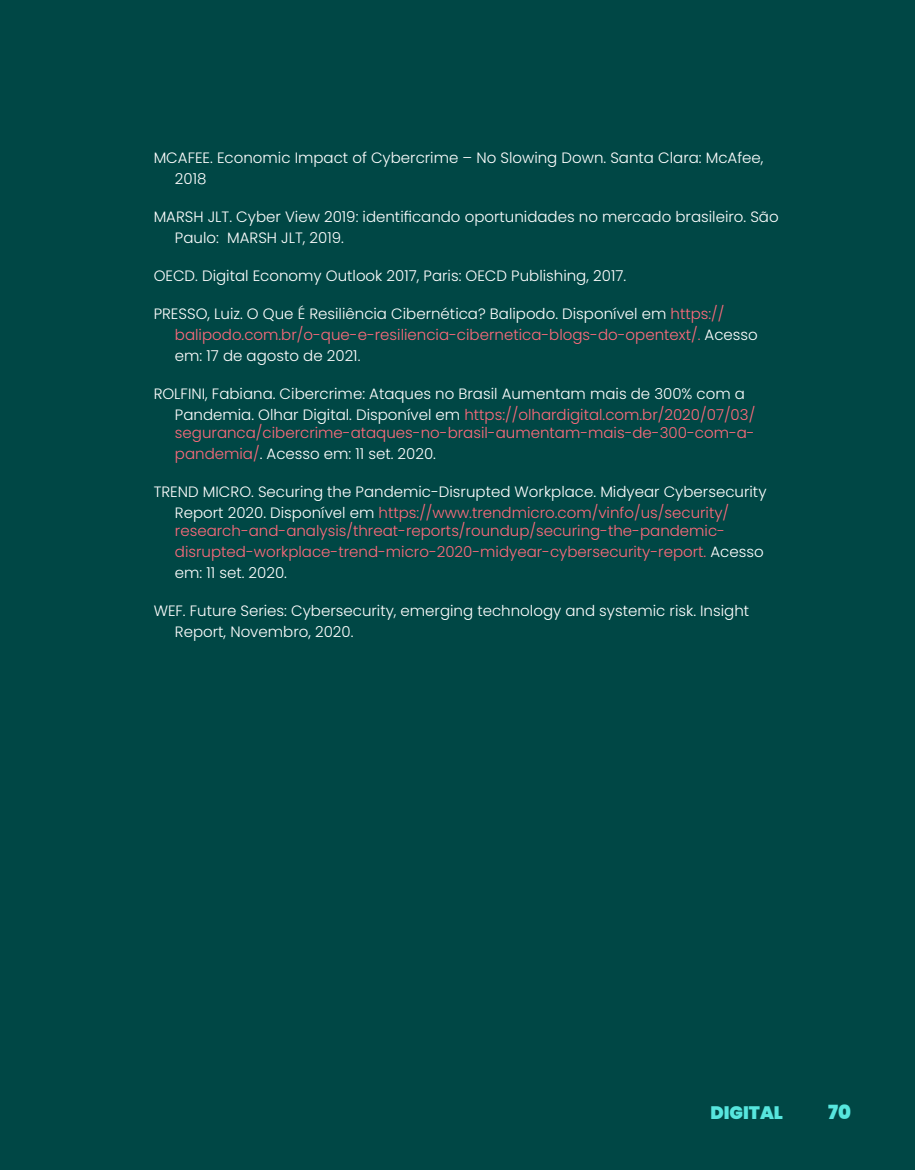
<style>
.page{position:relative;width:915px;height:1170px;background:#fff}
.page>*{position:absolute;margin:0;border:0;box-sizing:border-box;transform-origin:0 0}
.t1{font:900 19.5px "Poppins";color:#57e6de}
.t2{font:900 18px "Poppins";color:#57e6de}
.t3{font:300 15px/21px "Poppins";color:#fff}
.t4{font:300 15px/21px "Poppins";color:#ff6b7c}
.s1{color:#ff6b7c}
.s2{color:#fff}
</style>
<div class="page">
<div style="left:0;top:0;width:914px;height:1169px;background:#004745"></div>
<p class="t3" style="left:175px;top:147px;width:590px;text-indent:-21px">MCAFEE. Economic Impact of Cybercrime – No Slowing Down. Santa Clara: McAfee,<br>2018</p>
<p class="t3" style="left:175px;top:206px;width:605px;text-indent:-21px">MARSH JLT. Cyber View 2019: identificando oportunidades no mercado brasileiro. São<br>Paulo: MARSH JLT, 2019.</p>
<p class="t3" style="left:154px;top:265px;width:474px">OECD. Digital Economy Outlook 2017, Paris: OECD Publishing, 2017.</p>
<p class="t3" style="left:175px;top:303px;width:584px;text-indent:-21px">PRESSO, Luiz. O Que É Resiliência Cibernética? Balipodo. Disponível em <span class="s1">https:// balipodo.com.br/o-que-e-resiliencia-cibernetica-blogs-do-opentext/.</span> Acesso em: 17 de agosto de 2021.</p>
<p class="t3" style="left:175px;top:383px;width:581px;text-indent:-21px">ROLFINI, Fabiana. Cibercrime: Ataques no Brasil Aumentam mais de 300% com a<br>Pandemia. Olhar Digital. Disponível em <span class="s1">https://olhardigital.com.br/2020/07/03/</span></p>
<p class="t4" style="left:175px;top:422px;width:581px">seguranca/cibercrime-ataques-no-brasil-aumentam-mais-de-300-com-a&shy;pandemia/<span class="s2">. Acesso em: 11 set. 2020.</span></p>
<p class="t3" style="left:175px;top:481px;width:593px;text-indent:-21px">TREND MICRO. Securing the Pandemic-Disrupted Workplace. Midyear Cybersecurity<br>Report 2020. Disponível em <span class="s1">https://www.trendmicro.com/vinfo/us/security/</span></p>
<p class="t4" style="left:175px;top:520px;width:590px">research-and-analysis/threat-reports/roundup/securing-the-pandemic&shy;disrupted-workplace-trend-micro-2020-midyear-cybersecurity-report. <span class="s2">Acesso em: 11 set. 2020.</span></p>
<p class="t3" style="left:175px;top:600px;width:575px;text-indent:-21px">WEF. Future Series: Cybersecurity, emerging technology and systemic risk. Insight<br>Report, Novembro, 2020.</p>
<p class="t2" style="left:710px;top:1102px;width:74px">DIGITAL</p>
<h1 class="t1" style="left:828px;top:1100px;width:24px">70</h1>
</div>
